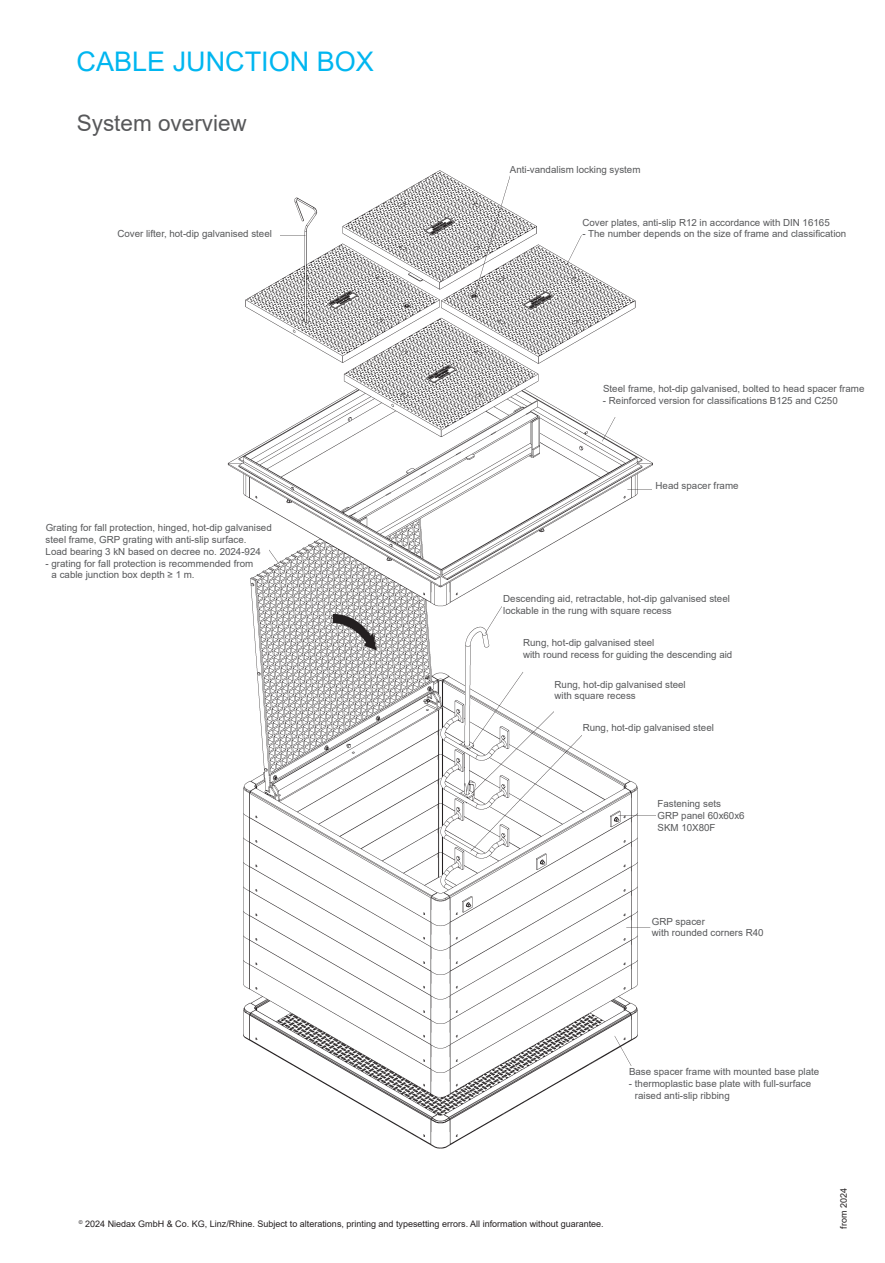
<style>
.page{position:relative;width:885px;height:1263px;background:#fff}
.page>*{position:absolute;margin:0;border:0;box-sizing:border-box;transform-origin:0 0}
.t1{font:27px "Arial";color:#00b6f0}
.t2{font:22.5px "Arial";color:#57585a}
.t3{font:9.75px/11.7px "Arial";color:#57585a}
.t4{font:9px "Arial";color:#231f20}
</style>
<div class="page">
<hr style="left:884px;top:0;width:1px;height:1263px;background:#00b6f0">
<img style="left:227px;top:170px;width:429px;height:979px">
<div style="left:117px;top:230px;width:163px;height:17px;background:#fff"></div>
<div style="left:509px;top:166px;width:177px;height:12px;background:#fff"></div>
<div style="left:582px;top:218px;width:274px;height:36px;background:#fff"></div>
<div style="left:603px;top:373px;width:273px;height:44px;background:#fff"></div>
<div style="left:41px;top:514px;width:228px;height:54px;background:#fff"></div>
<div style="left:15px;top:540px;width:227px;height:54px;background:#fff"></div>
<div style="left:652px;top:482px;width:101px;height:21px;background:#fff"></div>
<div style="left:503px;top:595px;width:259px;height:30px;background:#fff"></div>
<div style="left:523px;top:639px;width:213px;height:32px;background:#fff"></div>
<div style="left:554px;top:680px;width:213px;height:33px;background:#fff"></div>
<div style="left:582px;top:723px;width:157px;height:12px;background:#fff"></div>
<div style="left:651px;top:917px;width:123px;height:30px;background:#fff"></div>
<div style="left:628px;top:1068px;width:191px;height:50px;background:#fff"></div>
<h1 class="t1" style="left:77px;top:43px;width:299px">CABLE JUNCTION BOX</h1>
<h2 class="t2" style="left:77px;top:108px;width:172px">System overview</h2>
<p class="t3" style="left:117px;top:228px;width:156px">Cover lifter, hot-dip galvanised steel</p>
<p class="t3" style="left:46px;top:522px;width:228px">Grating for fall protection, hinged, hot-dip galvanised steel frame, GRP grating with anti-slip surface.<br>Load bearing 3 kN based on decree no. 2024-924</p>
<p class="t3" style="left:52px;top:557px;width:203px;text-indent:-6px">- grating for fall protection is recommended from a cable junction box depth ≥ 1 m.</p>
<p class="t3" style="left:510px;top:163px;width:132px">Anti-vandalism locking system</p>
<p class="t3" style="left:582px;top:216px;width:249px">Cover plates, anti-slip R12 in accordance with DIN 16165</p>
<p class="t3" style="left:582px;top:228px;width:265px">- The number depends on the size of frame and classification</p>
<p class="t3" style="left:603px;top:383px;width:263px">Steel frame, hot-dip galvanised, bolted to head spacer frame</p>
<p class="t3" style="left:603px;top:395px;width:236px">- Reinforced version for classifications B125 and C250</p>
<p class="t3" style="left:655px;top:480px;width:84px">Head spacer frame</p>
<p class="t3" style="left:503px;top:593px;width:228px">Descending aid, retractable, hot-dip galvanised steel lockable in the rung with square recess</p>
<p class="t3" style="left:523px;top:637px;width:211px">Rung, hot-dip galvanised steel<br>with round recess for guiding the descending aid</p>
<p class="t3" style="left:554px;top:678px;width:133px">Rung, hot-dip galvanised steel with square recess</p>
<p class="t3" style="left:582px;top:721px;width:133px">Rung, hot-dip galvanised steel</p>
<p class="t3" style="left:657px;top:797px;width:89px">Fastening sets<br>GRP panel 60x60x6<br>SKM 10X80F</p>
<p class="t3" style="left:651px;top:915px;width:113px">GRP spacer<br>with rounded corners R40</p>
<p class="t3" style="left:629px;top:1066px;width:192px">Base spacer frame with mounted base plate</p>
<p class="t3" style="left:634px;top:1077px;width:178px;text-indent:-6px">- thermoplastic base plate with full-surface raised anti-slip ribbing</p>
<p class="t4" style="left:79px;top:1218px;width:526px"><sup>©</sup> 2024 Niedax GmbH &amp; Co. KG, Linz/Rhine. Subject to alterations, printing and typesetting errors. All information without guarantee.</p>
<p class="t4" style="left:837px;top:1229px;width:42px;rotate:-90deg">from 2024</p>
</div>
